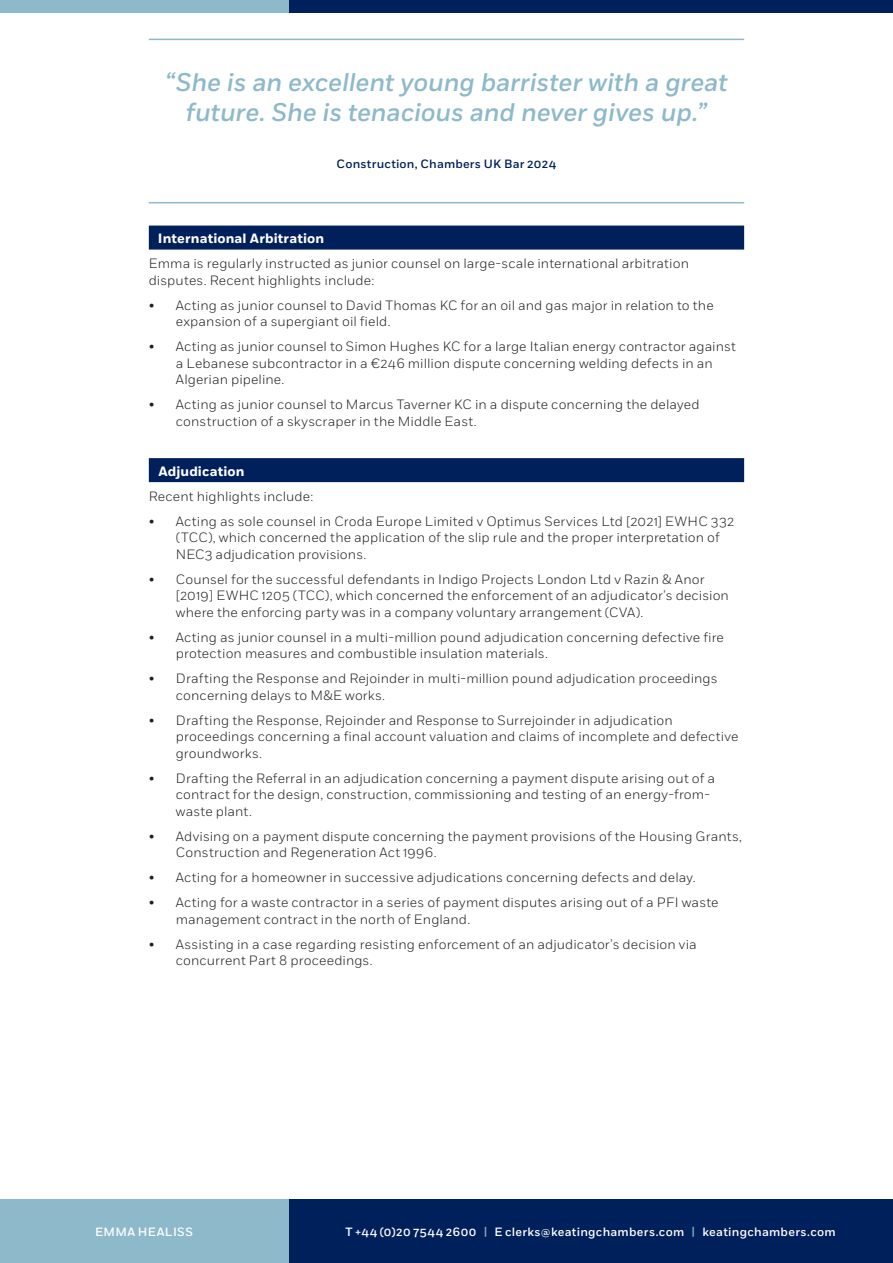
<style>
.page{position:relative;width:893px;height:1263px;background:#fff}
.page>*{position:absolute;margin:0;border:0;box-sizing:border-box;transform-origin:0 0}
.t1{font:italic 500 25.5px/30px "Fort";letter-spacing:-.005em;color:#8db9ca;text-align:center}
.t2{font:300 13.5px/16.5px "Fort";letter-spacing:.01em;color:#231f20}
.t3{font:700 13.5px "Fort";letter-spacing:.01em;color:#fff}
.t4{font:500 12px "Fort";letter-spacing:.025em;color:#fff}
.t5{font:500 12px "Fort";letter-spacing:.02em;color:#00205b}
.s1{color:#8db9ca}
</style>
<div class="page">
<div style="left:288px;top:1199px;width:605px;height:64px;background:#00205b"></div>
<div style="left:0;top:1199px;width:288px;height:64px;background:#8db9ca"></div>
<div style="left:289px;top:0;width:604px;height:13px;background:#00205b"></div>
<div style="left:0;top:0;width:289px;height:13px;background:#8db9ca"></div>
<hr style="left:149px;top:39px;width:595px;height:1px;background:#8db9ca">
<hr style="left:149px;top:202px;width:595px;height:1px;background:#8db9ca">
<div style="left:149px;top:226px;width:595px;height:24px;background:#00205b"></div>
<div style="left:149px;top:458px;width:595px;height:24px;background:#00205b"></div>
<p class="t1" style="left:165px;top:68px;width:564px">“She is an excellent young barrister with a great future. She is tenacious and never gives up.”</p>
<p class="t5" style="left:337px;top:157px;width:221px">Construction, Chambers UK Bar 2024</p>
<p class="t3" style="left:158px;top:230px;width:168px">International Arbitration</p>
<p class="t2" style="left:149px;top:255px;width:542px">Emma is regularly instructed as junior counsel on large-scale international arbitration disputes. Recent highlights include:</p>
<p class="t2" style="left:176px;top:297px;width:539px;text-indent:-27px">• Acting as junior counsel to David Thomas KC for an oil and gas major in relation to the expansion of a supergiant oil field.</p>
<p class="t2" style="left:176px;top:338px;width:562px;text-indent:-27px">• Acting as junior counsel to Simon Hughes KC for a large Italian energy contractor against a Lebanese subcontractor in a €246 million dispute concerning welding defects in an<br>Algerian pipeline.</p>
<p class="t2" style="left:176px;top:396px;width:525px;text-indent:-27px">• Acting as junior counsel to Marcus Taverner KC in a dispute concerning the delayed construction of a skyscraper in the Middle East.</p>
<p class="t3" style="left:158px;top:463px;width:88px">Adjudication</p>
<p class="t2" style="left:149px;top:488px;width:166px">Recent highlights include:</p>
<p class="t2" style="left:176px;top:513px;width:560px;text-indent:-27px">• Acting as sole counsel in Croda Europe Limited v Optimus Services Ltd [2021] EWHC 332 (TCC), which concerned the application of the slip rule and the proper interpretation of<br>NEC3 adjudication provisions.</p>
<p class="t2" style="left:176px;top:571px;width:555px;text-indent:-27px">• Counsel for the successful defendants in Indigo Projects London Ltd v Razin &amp; Anor [2019] EWHC 1205 (TCC), which concerned the enforcement of an adjudicator’s decision where the enforcing party was in a company voluntary arrangement (CVA).</p>
<p class="t2" style="left:176px;top:629px;width:550px;text-indent:-27px">• Acting as junior counsel in a multi-million pound adjudication concerning defective fire protection measures and combustible insulation materials.</p>
<p class="t2" style="left:176px;top:670px;width:543px;text-indent:-27px">• Drafting the Response and Rejoinder in multi-million pound adjudication proceedings concerning delays to M&amp;E works.</p>
<p class="t2" style="left:176px;top:712px;width:564px;text-indent:-27px">• Drafting the Response, Rejoinder and Response to Surrejoinder in adjudication proceedings concerning a final account valuation and claims of incomplete and defective groundworks.</p>
<p class="t2" style="left:176px;top:770px;width:541px;text-indent:-27px">• Drafting the Referral in an adjudication concerning a payment dispute arising out of a contract for the design, construction, commissioning and testing of an energy-from&shy;waste plant.</p>
<p class="t2" style="left:176px;top:828px;width:568px;text-indent:-27px">• Advising on a payment dispute concerning the payment provisions of the Housing Grants,<br>Construction and Regeneration Act 1996.</p>
<p class="t2" style="left:149px;top:869px;width:548px">• Acting for a homeowner in successive adjudications concerning defects and delay.</p>
<p class="t2" style="left:176px;top:894px;width:544px;text-indent:-27px">• Acting for a waste contractor in a series of payment disputes arising out of a PFI waste management contract in the north of England.</p>
<p class="t2" style="left:176px;top:936px;width:522px;text-indent:-27px">• Assisting in a case regarding resisting enforcement of an adjudicator’s decision via concurrent Part 8 proceedings.</p>
<p class="t4" style="left:95px;top:1224px;width:99px">EMMA HEALISS</p>
<p class="t4" style="left:345px;top:1224px;width:492px">T +44 (0)20 7544 2600 <span class="s1">|</span> E clerks@keatingchambers.com <span class="s1">|</span> keatingchambers.com</p>
</div>
